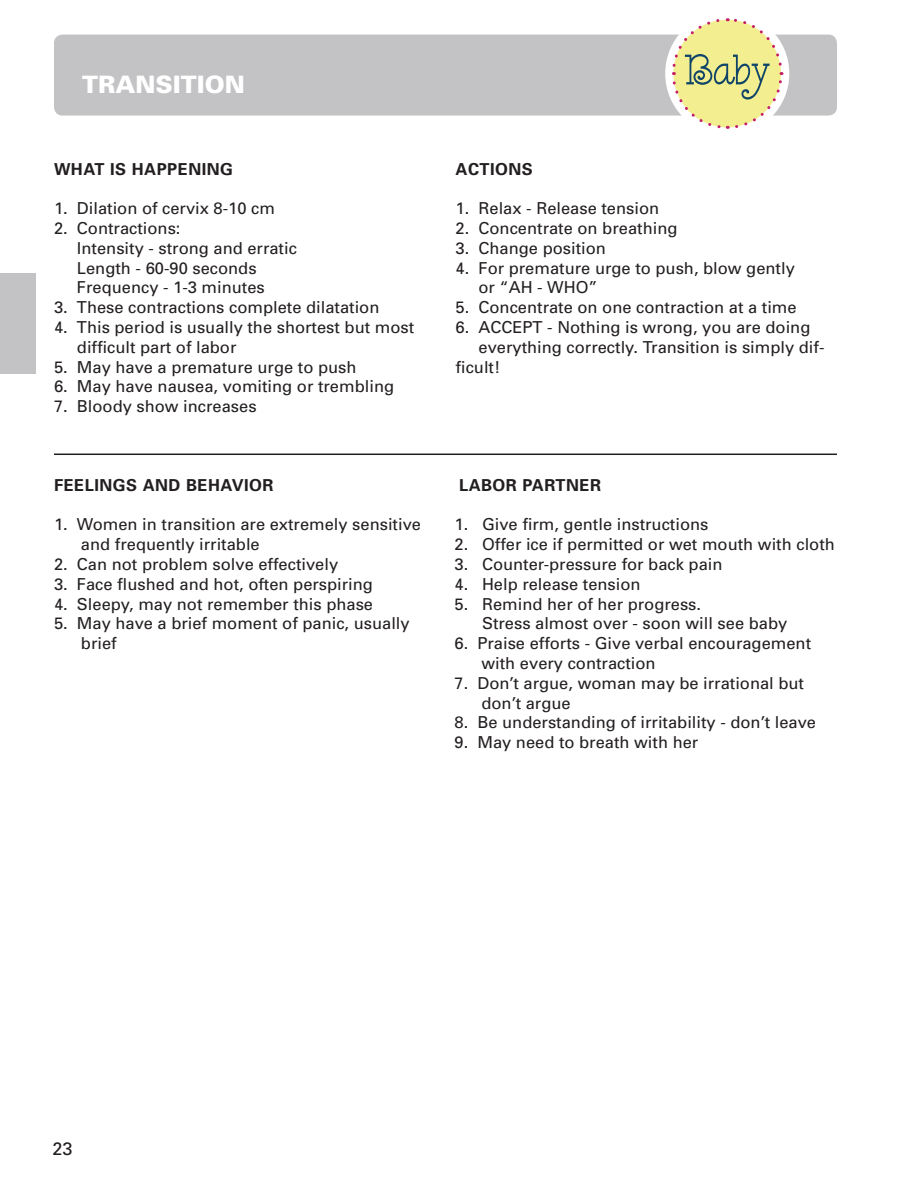
<style>
.page{position:relative;width:918px;height:1188px;background:#fff}
.page>*{position:absolute;margin:0;border:0;box-sizing:border-box;transform-origin:0 0}
.t1{font:900 24px "Univers";color:#fff}
.t2{font:18px "Univers";color:#231f20}
.t3{font:16.5px/19.8px "Univers";color:#231f20}
.t4{font:700 16.5px "Univers";letter-spacing:.03em;color:#231f20}
</style>
<div class="page">
<div style="left:54px;top:35px;width:783px;height:81px;background:#c3c3c5;border-radius:9px"></div>
<div style="left:665px;top:11px;width:124px;height:125px;border:8px solid #fff;border-radius:50%"></div>
<svg style="left:670px;top:17px;width:114px;height:113px"></svg>
<div style="left:0;top:273px;width:36px;height:101px;background:#c3c3c5"></div>
<hr style="left:54px;top:454px;width:783px;height:1px;background:#231f20">
<p class="t1" style="left:82px;top:70px;width:164px">TRANSITION</p>
<p class="t4" style="left:54px;top:158px;width:181px">WHAT IS HAPPENING</p>
<p class="t3" style="left:54px;top:198px;width:222px">1. Dilation of cervix 8-10 cm</p>
<p class="t3" style="left:54px;top:218px;width:128px">2. Contractions:</p>
<p class="t3" style="left:77px;top:238px;width:222px">Intensity - strong and erratic</p>
<p class="t3" style="left:77px;top:258px;width:181px">Length - 60-90 seconds</p>
<p class="t3" style="left:77px;top:277px;width:189px">Frequency - 1-3 minutes</p>
<p class="t3" style="left:54px;top:297px;width:327px">3. These contractions complete dilatation</p>
<p class="t3" style="left:54px;top:317px;width:362px">4. This period is usually the shortest but most</p>
<p class="t3" style="left:77px;top:337px;width:161px">difficult part of labor</p>
<p class="t3" style="left:54px;top:357px;width:304px">5. May have a premature urge to push</p>
<p class="t3" style="left:54px;top:376px;width:342px">6. May have nausea, vomiting or trembling</p>
<p class="t3" style="left:54px;top:396px;width:204px">7. Bloody show increases</p>
<p class="t4" style="left:54px;top:474px;width:221px">FEELINGS AND BEHAVIOR</p>
<p class="t3" style="left:81px;top:514px;width:342px;text-indent:-27px">1. Women in transition are extremely sensitive and frequently irritable</p>
<p class="t3" style="left:54px;top:554px;width:286px">2. Can not problem solve effectively</p>
<p class="t3" style="left:54px;top:574px;width:321px">3. Face flushed and hot, often perspiring</p>
<p class="t3" style="left:54px;top:594px;width:321px">4. Sleepy, may not remember this phase</p>
<p class="t3" style="left:54px;top:613px;width:357px">5. May have a brief moment of panic, usually</p>
<p class="t3" style="left:81px;top:633px;width:37px">brief</p>
<p class="t4" style="left:456px;top:158px;width:79px">ACTIONS</p>
<p class="t3" style="left:456px;top:198px;width:205px">1. Relax - Release tension</p>
<p class="t3" style="left:456px;top:218px;width:223px">2. Concentrate on breathing</p>
<p class="t3" style="left:456px;top:238px;width:152px">3. Change position</p>
<p class="t3" style="left:456px;top:258px;width:341px">4. For premature urge to push, blow gently</p>
<p class="t3" style="left:479px;top:277px;width:121px">or “AH - WHO”</p>
<p class="t3" style="left:456px;top:297px;width:343px">5. Concentrate on one contraction at a time</p>
<p class="t3" style="left:456px;top:317px;width:356px">6. ACCEPT - Nothing is wrong, you are doing</p>
<p class="t3" style="left:456px;top:337px;width:370px;text-indent:23px">everything correctly. Transition is simply dif&shy;ficult!</p>
<p class="t4" style="left:459px;top:474px;width:143px">LABOR PARTNER</p>
<p class="t3" style="left:454px;top:514px;width:255px">1. Give firm, gentle instructions</p>
<p class="t3" style="left:454px;top:534px;width:382px">2. Offer ice if permitted or wet mouth with cloth</p>
<p class="t3" style="left:454px;top:554px;width:270px">3. Counter-pressure for back pain</p>
<p class="t3" style="left:454px;top:574px;width:188px">4. Help release tension</p>
<p class="t3" style="left:454px;top:594px;width:248px">5. Remind her of her progress.</p>
<p class="t3" style="left:482px;top:613px;width:307px">Stress almost over - soon will see baby</p>
<p class="t3" style="left:454px;top:633px;width:358px">6. Praise efforts - Give verbal encouragement</p>
<p class="t3" style="left:481px;top:653px;width:176px">with every contraction</p>
<p class="t3" style="left:454px;top:673px;width:351px">7. Don’t argue, woman may be irrational but</p>
<p class="t3" style="left:481px;top:693px;width:91px">don’t argue</p>
<p class="t3" style="left:454px;top:712px;width:363px">8. Be understanding of irritability - don’t leave</p>
<p class="t3" style="left:454px;top:732px;width:245px">9. May need to breath with her</p>
<p class="t2" style="left:53px;top:1137px;width:22px">23</p>
</div>
